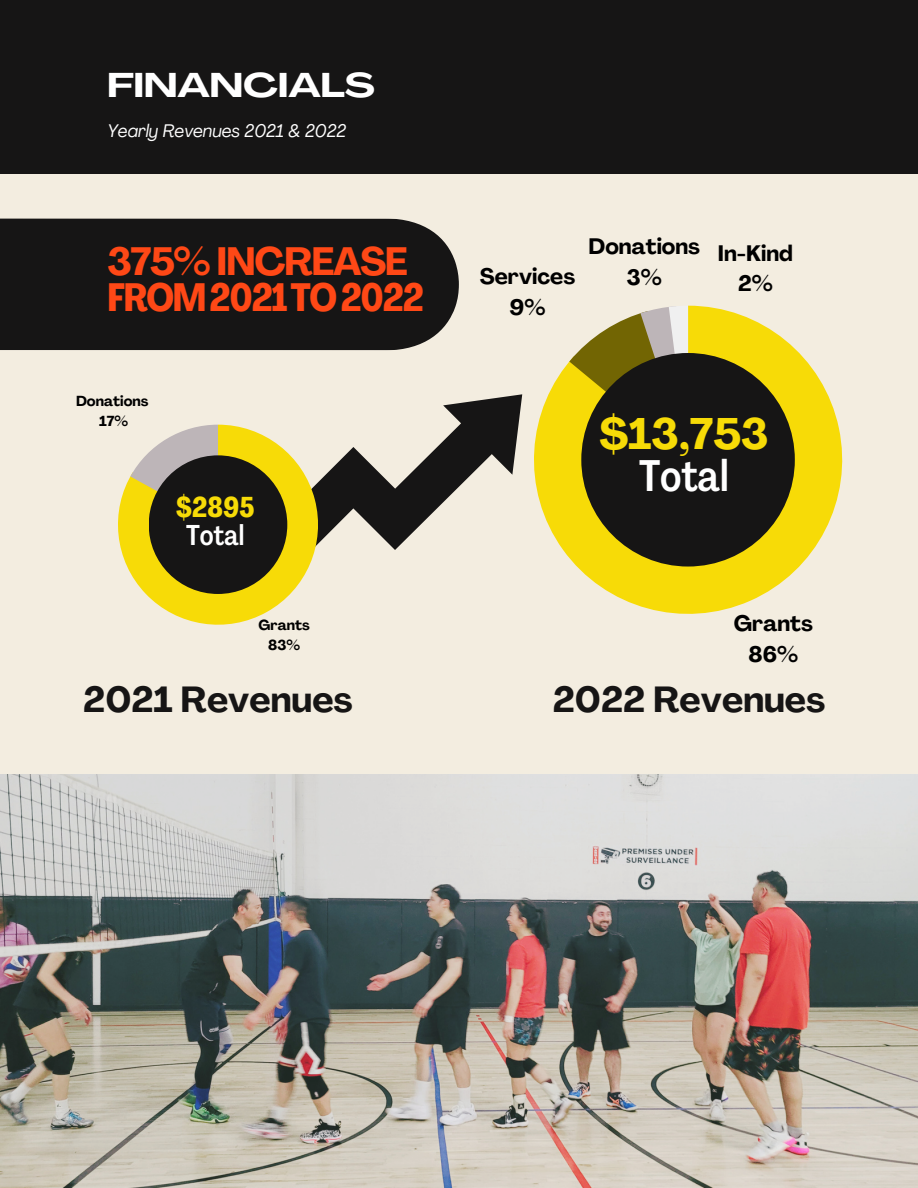
<style>
.page{position:relative;width:918px;height:1188px;background:#f3ede0}
.page>*{position:absolute;margin:0;border:0;box-sizing:border-box;transform-origin:0 0}
.t1{font:700 43.5px "Agrandir";color:#f7db07}
.t2{font:500 43.5px "Agrandir Tight";color:#fff}
.t3{font:700 39px "Agrandir Tight";letter-spacing:-.035em;color:#ff4816}
.t4{font:700 39px "Agrandir";letter-spacing:-.035em;color:#ff4816}
.t5{font:700 35.85px "Agrandir";color:#161515}
.t6{font:700 33.9px "Agrandir Grand";color:#fff}
.t7{font:700 28.35px "Agrandir Tight";color:#f7db07}
.t8{font:500 28.35px "Agrandir Tight";color:#fff}
.t9{font:700 22.05px "Agrandir";color:#000}
.t10{font:italic 18px "Agrandir";color:#fff}
.t11{font:700 14.25px "Agrandir";color:#000}
</style>
<div class="page">
<svg style="left:318px;top:394px;width:204px;height:156px"></svg>
<svg style="left:534px;top:306px;width:308px;height:308px;fill:#f7db07"></svg>
<svg style="left:569px;top:306px;width:119px;height:154px"></svg>
<svg style="left:118px;top:425px;width:200px;height:200px"></svg>
<div style="left:581px;top:353px;width:214px;height:214px;background:#161515;border-radius:50%"></div>
<div style="left:149px;top:455px;width:138px;height:139px;background:#161515;border-radius:50%"></div>
<div style="left:0;top:218px;width:459px;height:132px;background:#161515"></div>
<div style="left:0;top:0;width:918px;height:174px;background:#161515"></div>
<img style="left:0;top:775px;width:918px;height:413px">
<p class="t6" style="left:107px;top:72px;width:269px">FINANCIALS</p>
<p class="t10" style="left:107px;top:123px;width:240px">Yearly Revenues 2021 &amp; 2022</p>
<p class="t4" style="left:107px;top:246px;width:302px">375% INCREASE</p>
<p class="t3" style="left:107px;top:282px;width:318px">FROM2021TO2022</p>
<p class="t11" style="left:76px;top:395px;width:74px">Donations</p>
<p class="t11" style="left:99px;top:415px;width:30px">17%</p>
<p class="t7" style="left:176px;top:496px;width:80px">$2895</p>
<p class="t8" style="left:186px;top:524px;width:60px">Total</p>
<p class="t11" style="left:259px;top:619px;width:53px">Grants</p>
<p class="t11" style="left:268px;top:639px;width:33px">83%</p>
<p class="t9" style="left:480px;top:267px;width:97px">Services</p>
<p class="t9" style="left:510px;top:298px;width:37px">9%</p>
<p class="t9" style="left:589px;top:238px;width:113px">Donations</p>
<p class="t9" style="left:627px;top:268px;width:36px">3%</p>
<p class="t9" style="left:718px;top:244px;width:77px">In-Kind</p>
<p class="t9" style="left:738px;top:275px;width:36px">2%</p>
<p class="t1" style="left:599px;top:416px;width:171px">$13,753</p>
<p class="t2" style="left:639px;top:459px;width:91px">Total</p>
<p class="t9" style="left:734px;top:614px;width:81px">Grants</p>
<p class="t9" style="left:749px;top:645px;width:51px">86%</p>
<p class="t5" style="left:83px;top:685px;width:271px">2021 Revenues</p>
<p class="t5" style="left:553px;top:685px;width:274px">2022 Revenues</p>
</div>
